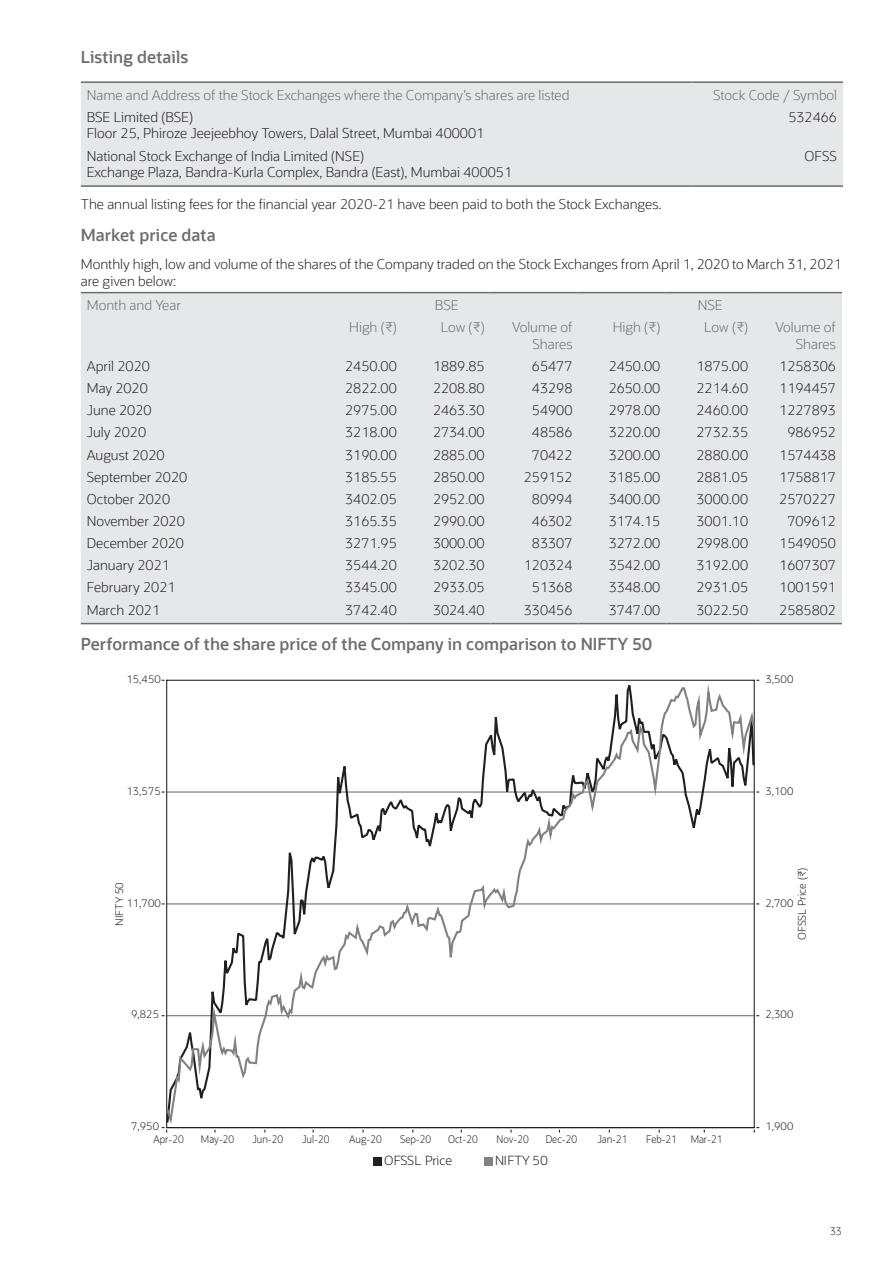
<style>
.page{position:relative;width:893px;height:1263px;background:#fff}
.page>*{position:absolute;margin:0;border:0;box-sizing:border-box;transform-origin:0 0}
.t1{font:600 16.5px "Oracle Sans";color:#6c6d70}
.t2{font:300 13.5px/16.5px "Oracle Sans";color:#231f20}
.t3{font:300 13.5px/16.5px "Oracle Sans";color:#6c6d70;text-align:right}
.t4{font:300 12.75px "Oracle Sans";letter-spacing:-.01em;color:#231f20}
.t5{font:300 10.65px "Oracle Sans";color:#231f20}
.t6{font:300 10.65px "Oracle Sans";color:#231f20;scale:.9 1}
.t7{font:300 10.5px "Oracle Sans";color:#231f20;scale:.95 1}
</style>
<div class="page">
<div style="left:81px;top:83px;width:762px;height:102px;background:#e6e7e9"></div>
<hr style="left:81px;top:81px;width:610px;height:2px;background:#6c6d70">
<hr style="left:691px;top:81px;width:152px;height:2px;background:#6c6d70">
<hr style="left:81px;top:185px;width:610px;height:2px;background:#6c6d70">
<hr style="left:691px;top:185px;width:152px;height:2px;background:#6c6d70">
<div style="left:81px;top:293px;width:761px;height:330px;background:#e6e7e9"></div>
<hr style="left:315px;top:292px;width:88px;height:1px;background:#6c6d70">
<hr style="left:403px;top:292px;width:88px;height:1px;background:#6c6d70">
<hr style="left:491px;top:292px;width:87px;height:1px;background:#6c6d70">
<hr style="left:578px;top:292px;width:88px;height:1px;background:#6c6d70">
<hr style="left:666px;top:292px;width:88px;height:1px;background:#6c6d70">
<hr style="left:754px;top:292px;width:88px;height:1px;background:#6c6d70">
<hr style="left:81px;top:292px;width:234px;height:1px;background:#6c6d70">
<hr style="left:81px;top:623px;width:234px;height:1px;background:#6c6d70">
<hr style="left:315px;top:623px;width:88px;height:1px;background:#6c6d70">
<hr style="left:403px;top:623px;width:88px;height:1px;background:#6c6d70">
<hr style="left:491px;top:623px;width:87px;height:1px;background:#6c6d70">
<hr style="left:578px;top:623px;width:88px;height:1px;background:#6c6d70">
<hr style="left:666px;top:623px;width:88px;height:1px;background:#6c6d70">
<hr style="left:754px;top:623px;width:88px;height:1px;background:#6c6d70">
<div style="left:373px;top:1157px;width:9px;height:9px;background:#231f20"></div>
<div style="left:484px;top:1157px;width:9px;height:9px;background:#808285"></div>
<svg style="left:166px;top:679px;width:589px;height:450px"></svg>
<p class="t1" style="left:81px;top:47px;width:109px">Listing details</p>
<p class="t3" style="left:87px;top:87px;width:484px">Name and Address of the Stock Exchanges where the Company’s shares are listed</p>
<p class="t3" style="left:713px;top:87px;width:125px">Stock Code / Symbol</p>
<p class="t2" style="left:87px;top:109px;width:399px">BSE Limited (BSE)<br>Floor 25, Phiroze Jeejeebhoy Towers, Dalal Street, Mumbai 400001</p>
<p class="t2" style="left:788px;top:109px;width:50px">532466</p>
<p class="t2" style="left:87px;top:148px;width:427px">National Stock Exchange of India Limited (NSE)<br>Exchange Plaza, Bandra-Kurla Complex, Bandra (East), Mumbai 400051</p>
<p class="t2" style="left:805px;top:148px;width:34px">OFSS</p>
<p class="t2" style="left:81px;top:196px;width:582px">The annual listing fees for the financial year 2020-21 have been paid to both the Stock Exchanges.</p>
<p class="t1" style="left:81px;top:225px;width:136px">Market price data</p>
<p class="t2" style="left:81px;top:256px;width:763px">Monthly high, low and volume of the shares of the Company traded on the Stock Exchanges from April 1, 2020 to March 31, 2021 are given below:</p>
<p class="t3" style="left:87px;top:297px;width:96px">Month and Year</p>
<p class="t3" style="left:435px;top:297px;width:25px">BSE</p>
<p class="t3" style="left:698px;top:297px;width:26px">NSE</p>
<p class="t3" style="left:349px;top:319px;width:49px">High (₹)</p>
<p class="t3" style="left:441px;top:319px;width:45px">Low (₹)</p>
<p class="t3" style="left:512px;top:319px;width:62px">Volume of<br>Shares</p>
<p class="t3" style="left:613px;top:319px;width:49px">High (₹)</p>
<p class="t3" style="left:704px;top:319px;width:45px">Low (₹)</p>
<p class="t3" style="left:776px;top:319px;width:62px">Volume of<br>Shares</p>
<p class="t2" style="left:87px;top:358px;width:65px">April 2020</p>
<p class="t2" style="left:345px;top:358px;width:53px">2450.00</p>
<p class="t2" style="left:433px;top:358px;width:53px">1889.85</p>
<p class="t2" style="left:532px;top:358px;width:42px">65477</p>
<p class="t2" style="left:609px;top:358px;width:53px">2450.00</p>
<p class="t2" style="left:696px;top:358px;width:53px">1875.00</p>
<p class="t2" style="left:779px;top:358px;width:58px">1258306</p>
<p class="t2" style="left:87px;top:380px;width:62px">May 2020</p>
<p class="t2" style="left:345px;top:380px;width:53px">2822.00</p>
<p class="t2" style="left:433px;top:380px;width:53px">2208.80</p>
<p class="t2" style="left:532px;top:380px;width:42px">43298</p>
<p class="t2" style="left:609px;top:380px;width:53px">2650.00</p>
<p class="t2" style="left:696px;top:380px;width:53px">2214.60</p>
<p class="t2" style="left:779px;top:380px;width:58px">1194457</p>
<p class="t2" style="left:87px;top:402px;width:66px">June 2020</p>
<p class="t2" style="left:345px;top:402px;width:53px">2975.00</p>
<p class="t2" style="left:433px;top:402px;width:53px">2463.30</p>
<p class="t2" style="left:532px;top:402px;width:42px">54900</p>
<p class="t2" style="left:609px;top:402px;width:53px">2978.00</p>
<p class="t2" style="left:696px;top:402px;width:53px">2460.00</p>
<p class="t2" style="left:779px;top:402px;width:58px">1227893</p>
<p class="t2" style="left:87px;top:424px;width:61px">July 2020</p>
<p class="t2" style="left:345px;top:424px;width:53px">3218.00</p>
<p class="t2" style="left:433px;top:424px;width:53px">2734.00</p>
<p class="t2" style="left:532px;top:424px;width:42px">48586</p>
<p class="t2" style="left:609px;top:424px;width:53px">3220.00</p>
<p class="t2" style="left:696px;top:424px;width:53px">2732.35</p>
<p class="t2" style="left:787px;top:424px;width:50px">986952</p>
<p class="t2" style="left:87px;top:447px;width:79px">August 2020</p>
<p class="t2" style="left:345px;top:447px;width:53px">3190.00</p>
<p class="t2" style="left:433px;top:447px;width:53px">2885.00</p>
<p class="t2" style="left:532px;top:447px;width:42px">70422</p>
<p class="t2" style="left:609px;top:447px;width:53px">3200.00</p>
<p class="t2" style="left:696px;top:447px;width:53px">2880.00</p>
<p class="t2" style="left:779px;top:447px;width:58px">1574438</p>
<p class="t2" style="left:87px;top:469px;width:102px">September 2020</p>
<p class="t2" style="left:345px;top:469px;width:53px">3185.55</p>
<p class="t2" style="left:433px;top:469px;width:53px">2850.00</p>
<p class="t2" style="left:524px;top:469px;width:50px">259152</p>
<p class="t2" style="left:609px;top:469px;width:53px">3185.00</p>
<p class="t2" style="left:696px;top:469px;width:53px">2881.05</p>
<p class="t2" style="left:779px;top:469px;width:58px">1758817</p>
<p class="t2" style="left:87px;top:491px;width:85px">October 2020</p>
<p class="t2" style="left:345px;top:491px;width:53px">3402.05</p>
<p class="t2" style="left:433px;top:491px;width:53px">2952.00</p>
<p class="t2" style="left:532px;top:491px;width:42px">80994</p>
<p class="t2" style="left:609px;top:491px;width:53px">3400.00</p>
<p class="t2" style="left:696px;top:491px;width:53px">3000.00</p>
<p class="t2" style="left:779px;top:491px;width:58px">2570227</p>
<p class="t2" style="left:87px;top:513px;width:99px">November 2020</p>
<p class="t2" style="left:345px;top:513px;width:53px">3165.35</p>
<p class="t2" style="left:433px;top:513px;width:53px">2990.00</p>
<p class="t2" style="left:532px;top:513px;width:42px">46302</p>
<p class="t2" style="left:609px;top:513px;width:53px">3174.15</p>
<p class="t2" style="left:696px;top:513px;width:53px">3001.10</p>
<p class="t2" style="left:787px;top:513px;width:50px">709612</p>
<p class="t2" style="left:87px;top:535px;width:99px">December 2020</p>
<p class="t2" style="left:345px;top:535px;width:53px">3271.95</p>
<p class="t2" style="left:433px;top:535px;width:53px">3000.00</p>
<p class="t2" style="left:532px;top:535px;width:42px">83307</p>
<p class="t2" style="left:609px;top:535px;width:53px">3272.00</p>
<p class="t2" style="left:696px;top:535px;width:53px">2998.00</p>
<p class="t2" style="left:779px;top:535px;width:58px">1549050</p>
<p class="t2" style="left:87px;top:557px;width:85px">January 2021</p>
<p class="t2" style="left:345px;top:557px;width:53px">3544.20</p>
<p class="t2" style="left:433px;top:557px;width:53px">3202.30</p>
<p class="t2" style="left:524px;top:557px;width:50px">120324</p>
<p class="t2" style="left:609px;top:557px;width:53px">3542.00</p>
<p class="t2" style="left:696px;top:557px;width:53px">3192.00</p>
<p class="t2" style="left:779px;top:557px;width:58px">1607307</p>
<p class="t2" style="left:87px;top:579px;width:90px">February 2021</p>
<p class="t2" style="left:345px;top:579px;width:53px">3345.00</p>
<p class="t2" style="left:433px;top:579px;width:53px">2933.05</p>
<p class="t2" style="left:532px;top:579px;width:42px">51368</p>
<p class="t2" style="left:609px;top:579px;width:53px">3348.00</p>
<p class="t2" style="left:696px;top:579px;width:53px">2931.05</p>
<p class="t2" style="left:779px;top:579px;width:58px">1001591</p>
<p class="t2" style="left:87px;top:602px;width:75px">March 2021</p>
<p class="t2" style="left:345px;top:602px;width:53px">3742.40</p>
<p class="t2" style="left:433px;top:602px;width:53px">3024.40</p>
<p class="t2" style="left:524px;top:602px;width:50px">330456</p>
<p class="t2" style="left:609px;top:602px;width:53px">3747.00</p>
<p class="t2" style="left:696px;top:602px;width:53px">3022.50</p>
<p class="t2" style="left:779px;top:602px;width:58px">2585802</p>
<p class="t1" style="left:81px;top:634px;width:573px">Performance of the share price of the Company in comparison to NIFTY 50</p>
<p class="t5" style="left:126px;top:673px;width:36px">15,450</p>
<p class="t5" style="left:126px;top:785px;width:36px">13,575</p>
<p class="t5" style="left:113px;top:926px;width:45px;rotate:-90deg">NIFTY 50</p>
<p class="t5" style="left:126px;top:896px;width:36px">11,700</p>
<p class="t5" style="left:131px;top:1008px;width:30px">9,825</p>
<p class="t5" style="left:131px;top:1120px;width:30px">7,950</p>
<p class="t6" style="left:153px;top:1133px;width:35px">Apr-20</p>
<p class="t6" style="left:201px;top:1133px;width:39px">May-20</p>
<p class="t6" style="left:252px;top:1133px;width:36px">Jun-20</p>
<p class="t6" style="left:302px;top:1133px;width:32px">Jul-20</p>
<p class="t6" style="left:349px;top:1133px;width:38px">Aug-20</p>
<p class="t6" style="left:400px;top:1133px;width:36px">Sep-20</p>
<p class="t6" style="left:448px;top:1133px;width:35px">Oct-20</p>
<p class="t6" style="left:497px;top:1133px;width:37px">Nov-20</p>
<p class="t6" style="left:546px;top:1133px;width:37px">Dec-20</p>
<p class="t6" style="left:597px;top:1133px;width:35px">Jan-21</p>
<p class="t6" style="left:646px;top:1133px;width:36px">Feb-21</p>
<p class="t6" style="left:691px;top:1133px;width:37px">Mar-21</p>
<p class="t4" style="left:384px;top:1153px;width:70px">OFSSL Price</p>
<p class="t4" style="left:495px;top:1153px;width:54px">NIFTY 50</p>
<p class="t5" style="left:765px;top:673px;width:29px">3,500</p>
<p class="t5" style="left:765px;top:785px;width:29px">3,100</p>
<p class="t5" style="left:796px;top:940px;width:74px;rotate:-90deg">OFSSL Price (₹)</p>
<p class="t5" style="left:765px;top:896px;width:29px">2,700</p>
<p class="t5" style="left:765px;top:1008px;width:29px">2,300</p>
<p class="t5" style="left:765px;top:1120px;width:29px">1,900</p>
<p class="t7" style="left:830px;top:1225px;width:14px">33</p>
</div>
